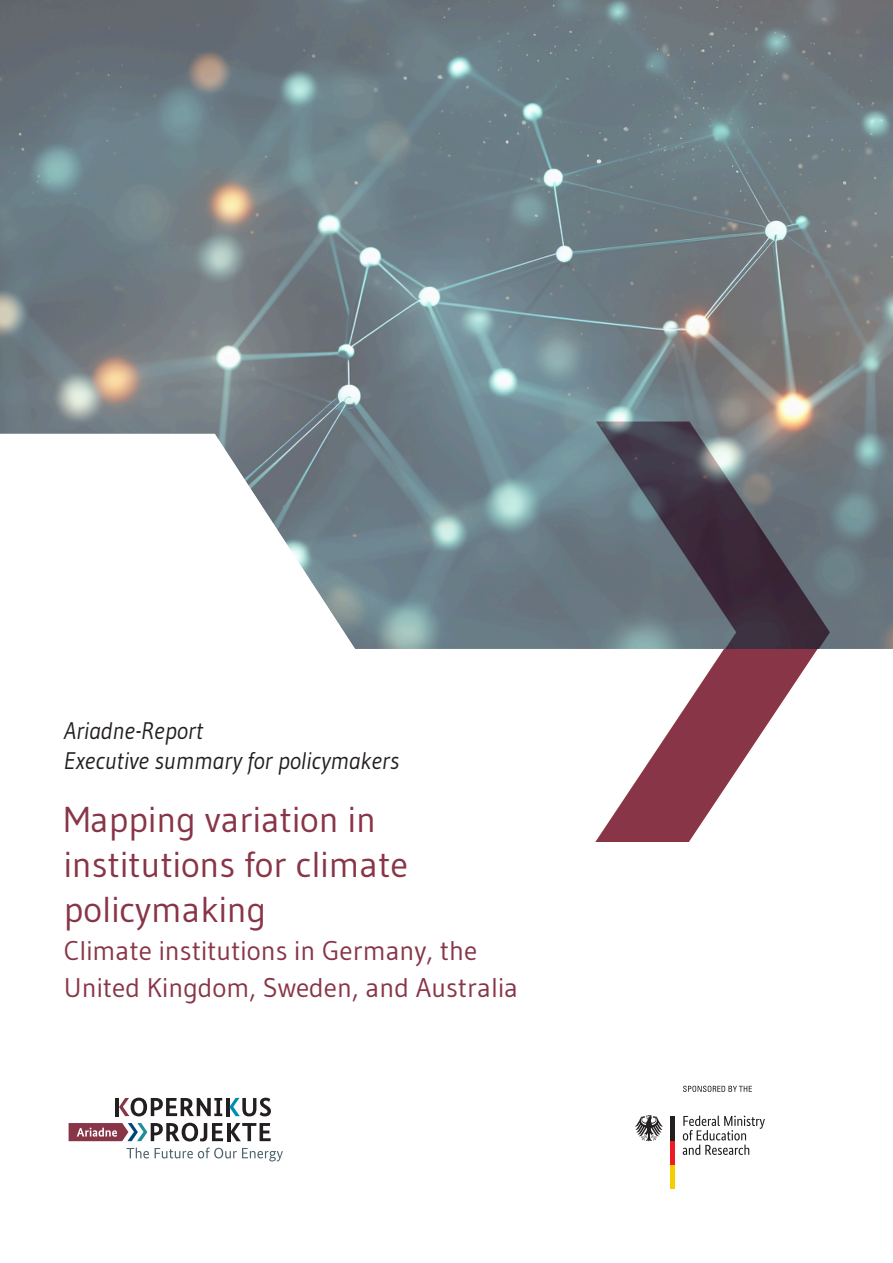
<style>
.page{position:relative;width:893px;height:1263px;background:#fff}
.page>*{position:absolute;margin:0;border:0;box-sizing:border-box;transform-origin:0 0}
.t1{font:36px/45px "Gudea";color:#893548}
.t2{font:27px/37.5px "Gudea";color:#893548}
.t3{font:italic 24px/30px "Gudea";color:#231f20}
</style>
<div class="page">
<svg style="left:595px;top:649px;width:223px;height:193px"></svg>
<img style="left:0;top:0;width:893px;height:649px">
<hr style="left:226px;top:1098px;width:3px;height:18px;background:#231f20">
<hr style="left:116px;top:1098px;width:3px;height:18px;background:#231f20">
<hr style="left:227px;top:1123px;width:3px;height:18px;background:#231f20">
<svg style="left:119px;top:1098px;width:103px;height:18px"></svg>
<svg style="left:230px;top:1123px;width:41px;height:18px"></svg>
<svg style="left:229px;top:1098px;width:42px;height:18px"></svg>
<svg style="left:126px;top:1147px;width:23px;height:11px"></svg>
<svg style="left:155px;top:1147px;width:128px;height:14px"></svg>
<svg style="left:69px;top:1123px;width:154px;height:18px"></svg>
<svg style="left:683px;top:1115px;width:82px;height:40px"></svg>
<svg style="left:635px;top:1115px;width:28px;height:26px"></svg>
<hr style="left:670px;top:1164px;width:4px;height:24px;background:#f5ce00">
<hr style="left:670px;top:1140px;width:4px;height:24px;background:#ed1c24">
<hr style="left:670px;top:1116px;width:4px;height:24px;background:#231f20">
<svg style="left:683px;top:1086px;width:69px;height:6px"></svg>
<p class="t3" style="left:64px;top:715px;width:337px">Ariadne-Report<br>Executive summary for policymakers</p>
<h1 class="t1" style="left:64px;top:797px;width:346px">Mapping variation in institutions for climate policymaking</h1>
<p class="t2" style="left:64px;top:931px;width:456px">Climate institutions in Germany, the<br>United Kingdom, Sweden, and Australia</p>
</div>
